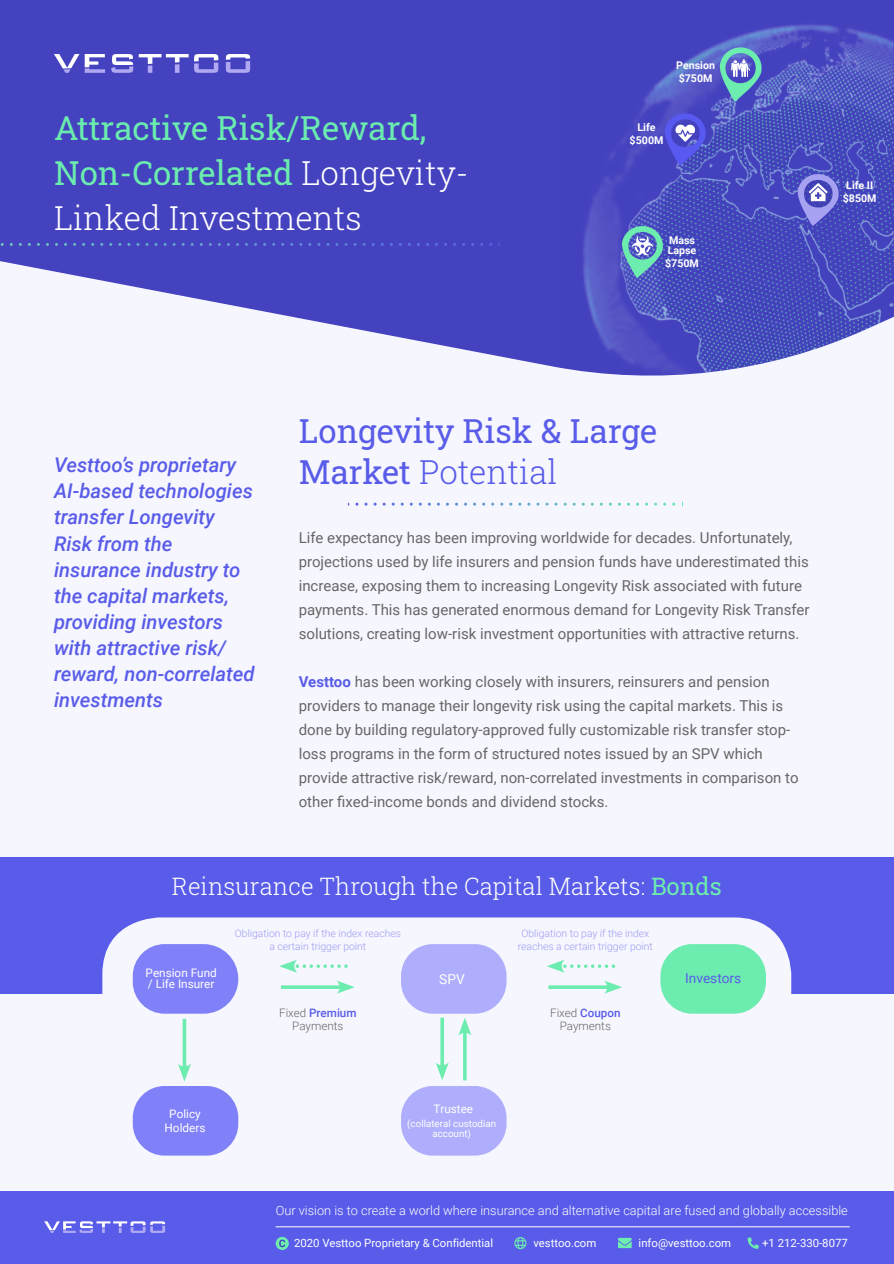
<style>
.page{position:relative;width:894px;height:1264px;background:#fff}
.page>*{position:absolute;margin:0;border:0;box-sizing:border-box;transform-origin:0 0}
.t1{font:33px/45px "Roboto Slab";color:#6becaf}
.t2{font:33px/40.5px "Roboto Slab";color:#595ce8}
.t3{font:300 24px "Roboto Slab";color:#fff}
.t4{font:italic 500 20.25px/26.1px "Roboto";color:#595ce8}
.t5{font:15px/24px "Roboto";color:#666}
.t6{font:13.65px "Roboto";color:#5a5be9}
.t7{font:13.65px "Roboto";color:#fff}
.t8{font:300 12.75px "Roboto";color:#fff}
.t9{font:11.7px/11.7px "Roboto";color:#fff}
.t10{font:300 11.7px/12.9px "Roboto";color:#666;text-align:center}
.t11{font:11.4px "Roboto";color:#fff}
.t12{font:700 10.65px/13.2px "Roboto";color:#fff;text-align:center}
.t13{font:300 10.35px/12.9px "Roboto";color:#9c9ef2;text-align:center}
.t14{font:9.75px/9.8px "Roboto";color:#fff;text-align:center}
.s1{font-weight:300;color:#fff}
.s2{font-weight:300}
.s3{font-weight:700;color:#595ce8}
.s4{font-weight:400;color:#6decaf}
.s5{font-weight:500;color:#595ce8}
</style>
<div class="page">
<div style="left:0;top:182px;width:893px;height:1019px;background:#f6f6fe"></div>
<div style="left:0;top:857px;width:893px;height:136px;background:#595ce8"></div>
<svg style="left:0;top:0;width:672px;height:376px;fill:#4542bf"></svg>
<img style="left:557px;top:0;width:336px;height:375px">
<svg style="left:717px;top:46px;width:46px;height:56px;background:#6690c1"></svg>
<svg style="left:662px;top:112px;width:45px;height:54px;background:#5b5cd4"></svg>
<svg style="left:795px;top:172px;width:45px;height:54px;background:#7473d2"></svg>
<svg style="left:620px;top:224px;width:44px;height:54px;background:#6694bf"></svg>
<svg style="left:54px;top:54px;width:196px;height:19px"></svg>
<svg style="left:0;top:243px;width:85px;height:3px"></svg>
<div style="left:0;top:1190px;width:893px;height:73px;background:#595ce8"></div>
<svg style="left:44px;top:1221px;width:121px;height:11px"></svg>
<svg style="left:514px;top:1237px;width:12px;height:12px"></svg>
<svg style="left:618px;top:1237px;width:13px;height:11px"></svg>
<svg style="left:747px;top:1237px;width:11px;height:11px"></svg>
<svg style="left:275px;top:1236px;width:14px;height:13px"></svg>
<svg style="left:279px;top:1239px;width:6px;height:8px"></svg>
<hr style="left:275px;top:1226px;width:574px;height:1px;background:#fff">
<div style="left:102px;top:917px;width:689px;height:247px;background:#f6f6fe;border-radius:57px"></div>
<div style="left:660px;top:944px;width:105px;height:69px;background:#6decaf;border-radius:32px"></div>
<div style="left:133px;top:944px;width:105px;height:69px;background:#8080f9;border-radius:33px"></div>
<div style="left:401px;top:944px;width:105px;height:69px;background:#aeaefc;border-radius:32px"></div>
<div style="left:401px;top:1085px;width:105px;height:70px;background:#aeaefc;border-radius:32px"></div>
<div style="left:133px;top:1085px;width:105px;height:70px;background:#8080f9;border-radius:32px"></div>
<svg style="left:279px;top:959px;width:67px;height:13px"></svg>
<svg style="left:547px;top:959px;width:66px;height:13px"></svg>
<hr style="left:281px;top:985px;width:62px;height:3px;background:#6decaf">
<svg style="left:336px;top:980px;width:18px;height:13px"></svg>
<svg style="left:182px;top:1018px;width:4px;height:45px"></svg>
<svg style="left:178px;top:1063px;width:13px;height:18px"></svg>
<svg style="left:440px;top:1017px;width:4px;height:45px"></svg>
<svg style="left:435px;top:1062px;width:13px;height:18px"></svg>
<hr style="left:463px;top:1028px;width:3px;height:52px;background:#6decaf">
<svg style="left:458px;top:1018px;width:13px;height:17px"></svg>
<hr style="left:548px;top:985px;width:62px;height:3px;background:#6decaf">
<svg style="left:604px;top:980px;width:18px;height:13px"></svg>
<svg style="left:348px;top:502px;width:327px;height:3px"></svg>
<h1 class="t1" style="left:54px;top:104px;width:416px">Attractive Risk/Reward,<br>Non-Correlated <span class="s1">Longevity-<br>Linked Investments</span></h1>
<p class="t12" style="left:676px;top:60px;width:40px;text-align:left">Pension $750M</p>
<p class="t12" style="left:629px;top:121px;width:35px">Life $500M</p>
<p class="t12" style="left:667px;top:236px;width:30px;line-height:10.4px;text-align:left">Mass<br>Lapse</p>
<p class="t12" style="left:665px;top:258px;width:35px">$750M</p>
<p class="t12" style="left:842px;top:179px;width:35px">Life II $850M</p>
<h3 class="t4" style="left:54px;top:454px;width:202px">Vesttoo’s proprietary<br>AI-based technologies transfer Longevity<br>Risk from the insurance industry to the capital markets, providing investors with attractive risk/ reward, non-correlated investments</h3>
<h1 class="t2" style="left:298px;top:410px;width:360px">Longevity Risk &amp; Large<br>Market <span class="s2">Potential</span></h1>
<p class="t5" style="left:298px;top:527px;width:512px">Life expectancy has been improving worldwide for decades. Unfortunately, projections used by life insurers and pension funds have underestimated this increase, exposing them to increasing Longevity Risk associated with future payments. This has generated enormous demand for Longevity Risk Transfer solutions, creating low-risk investment opportunities with attractive returns.</p>
<p class="t5" style="left:298px;top:671px;width:501px"><span class="s3">Vesttoo</span> has been working closely with insurers, reinsurers and pension providers to manage their longevity risk using the capital markets. This is done by building regulatory-approved fully customizable risk transfer stop&shy;loss programs in the form of structured notes issued by an SPV which provide attractive risk/reward, non-correlated investments in comparison to other fixed-income bonds and dividend stocks.</p>
<h2 class="t3" style="left:172px;top:869px;width:551px">Reinsurance Through the Capital Markets: <span class="s4">Bonds</span></h2>
<p class="t13" style="left:235px;top:928px;width:168px">Obligation to pay if the index reaches a certain trigger point</p>
<p class="t13" style="left:517px;top:928px;width:137px">Obligation to pay if the index reaches a certain trigger point</p>
<p class="t9" style="left:145px;top:967px;width:73px">Pension Fund / Life Insurer</p>
<p class="t7" style="left:439px;top:973px;width:27px">SPV</p>
<p class="t6" style="left:685px;top:973px;width:58px">Investors</p>
<p class="t9" style="left:164px;top:1108px;width:42px;line-height:14.1px;text-align:center">Policy<br>Holders</p>
<p class="t10" style="left:279px;top:1007px;width:79px">Fixed <span class="s5">Premium<br></span>Payments</p>
<p class="t10" style="left:550px;top:1007px;width:72px">Fixed <span class="s5">Coupon<br></span>Payments</p>
<p class="t9" style="left:433px;top:1104px;width:41px">Trustee</p>
<p class="t14" style="left:407px;top:1119px;width:90px">(collateral custodian account)</p>
<p class="t8" style="left:275px;top:1205px;width:573px">Our vision is to create a world where insurance and alternative capital are fused and globally accessible</p>
<p class="t11" style="left:294px;top:1238px;width:200px">2020 Vesttoo Proprietary &amp; Confidential</p>
<p class="t11" style="left:533px;top:1237px;width:64px">vesttoo.com</p>
<p class="t11" style="left:638px;top:1237px;width:94px">info@vesttoo.com</p>
<p class="t11" style="left:761px;top:1237px;width:87px">+1 212-330-8077</p>
</div>
